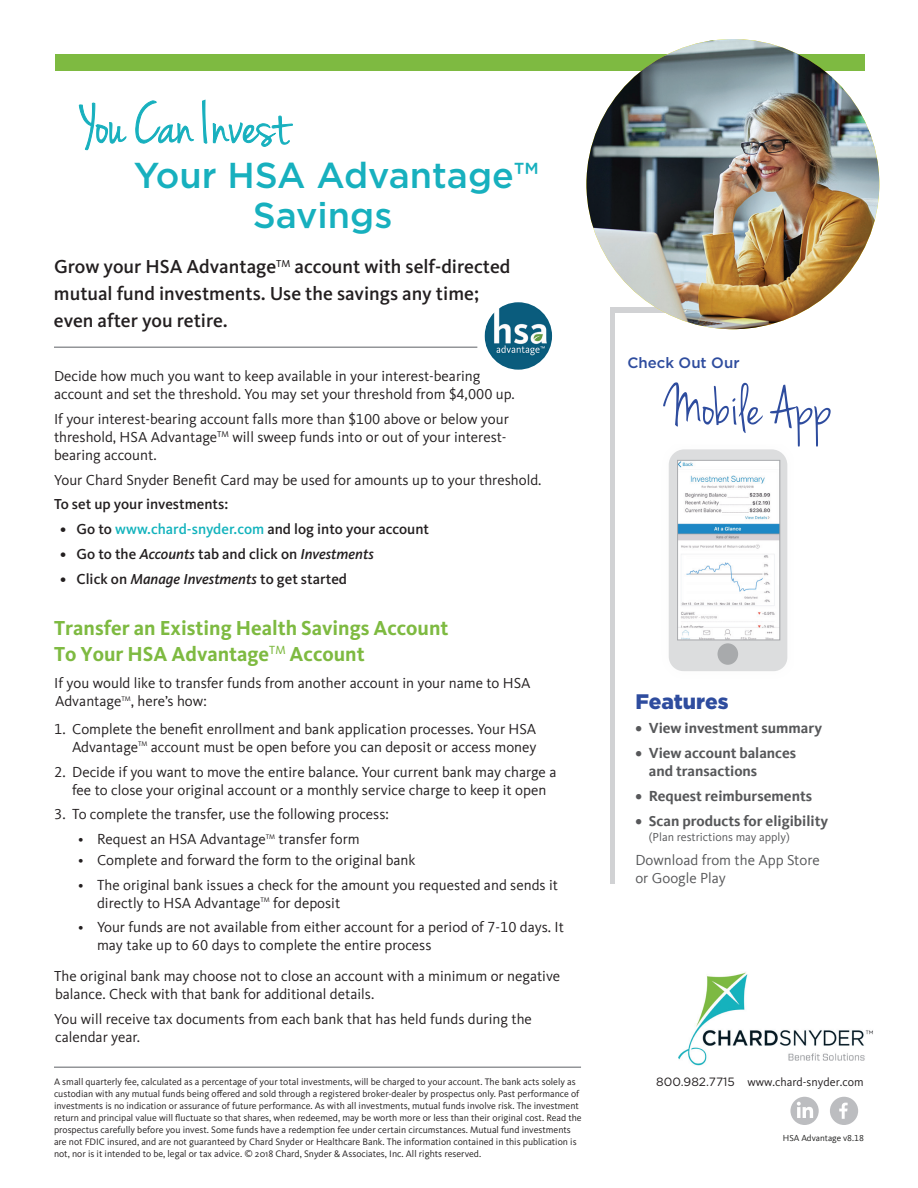
<style>
.page{position:relative;width:918px;height:1188px;background:#fff}
.page>*{position:absolute;margin:0;border:0;box-sizing:border-box;transform-origin:0 0}
.t1{font:60px "Jenna Sue";color:#17b0be}
.t2{font:60px "Jenna Sue";color:#2e4c9e}
.t3{font:500 36px/40.5px "Gotham";color:#17b0be}
.t4{font:700 21px/25.2px "Kievit OT";color:#7eba41}
.t5{font:900 21px "Gotham";color:#2e4c9e}
.t6{font:500 19.5px/27px "Kievit OT";color:#231f20}
.t7{font:15px/18px "Kievit OT";color:#231f20}
.t8{font:15px/18px "Kievit Offc";color:#231f20}
.t9{font:500 15px "Kievit OT";color:#231f20}
.t10{font:700 15px/18px "Kievit Offc";color:#57585a}
.t11{font:15px/18px "Kievit Offc";color:#57585a}
.t12{font:500 15px "Gotham";color:#2e4c9e}
.t13{font:12px "Kievit OT";color:#231f20}
.t14{font:12px "Kievit OT";color:#57585a}
.t15{font:9.75px/12px "Kievit OT";color:#231f20}
.t16{font:9px "Kievit Offc";color:#1f1f1e}
.s1{font-family:"Kievit Offc"}
.s2{color:#13b3bd}
.s3{font-style:italic}
.s4{font-family:"Gotham"}
</style>
<div class="page">
<div style="left:830px;top:1097px;width:28px;height:28px;background:#bcbdc0;border-radius:50%"></div>
<svg style="left:839px;top:1103px;width:9px;height:16px"></svg>
<div style="left:790px;top:1097px;width:29px;height:28px;background:#bcbdc0;border-radius:50%"></div>
<svg style="left:797px;top:1102px;width:16px;height:16px"></svg>
<img style="left:678px;top:972px;width:195px;height:94px">
<hr style="left:54px;top:346px;width:423px;height:2px;background:#939598">
<svg style="left:79px;top:103px;width:47px;height:47px"></svg>
<svg style="left:136px;top:101px;width:58px;height:42px"></svg>
<svg style="left:202px;top:100px;width:5px;height:44px"></svg>
<svg style="left:213px;top:116px;width:80px;height:31px"></svg>
<div style="left:55px;top:54px;width:810px;height:17px;background:#7eba41"></div>
<div style="left:610px;top:307px;width:5px;height:577px;background:#d1d2d4"></div>
<img style="left:586px;top:39px;width:293px;height:290px">
<hr style="left:54px;top:1066px;width:527px;height:2px;background:#939598">
<svg style="left:669px;top:449px;width:118px;height:222px"></svg>
<img style="left:679px;top:462px;width:99px;height:176px">
<div style="left:677px;top:460px;width:103px;height:180px;border:1px solid #a7a9ac"></div>
<img style="left:485px;top:302px;width:67px;height:68px;border-radius:34px">
<h1 class="t1" style="left:82px;top:91px;width:208px">You Can Invest</h1>
<h2 class="t3" style="left:253px;top:154px;width:288px;text-indent:-119px">Your HSA Advantage™<br>Savings</h2>
<h3 class="t6" style="left:54px;top:253px;width:458px">Grow your HSA Advantage<sup>TM</sup> account with self-directed mutual fund investments. Use the savings any time; even after you retire.</h3>
<h3 class="t7" style="left:54px;top:367px;width:462px">Decide how much you want to keep available in your interest-bearing account and set the threshold. You may set your threshold from <span class="s1">$4,000</span> up.</h3>
<h3 class="t7" style="left:54px;top:410px;width:456px">If your interest-bearing account falls more than <span class="s1">$100</span> above or below your threshold, HSA Advantage<sup>TM</sup> will sweep funds into or out of your interest&shy;bearing account.</h3>
<h3 class="t7" style="left:54px;top:470px;width:489px">Your Chard Snyder Benefit Card may be used for amounts up to your threshold.</h3>
<h3 class="t9" style="left:54px;top:495px;width:176px">To set up your investments:</h3>
<h3 class="t9" style="left:60px;top:520px;width:371px">• Go to <span class="s2">www.chard-snyder.com</span> and log into your account</h3>
<h3 class="t9" style="left:60px;top:545px;width:315px">• Go to the <span class="s3">Accounts</span> tab and click on <span class="s3">Investments</span></h3>
<h3 class="t9" style="left:60px;top:569px;width:289px">• Click on <span class="s3">Manage Investments</span> to get started</h3>
<h3 class="t4" style="left:54px;top:616px;width:396px">Transfer an Existing Health Savings Account<br>To Your HSA Advantage<sup>TM</sup> Account</h3>
<h3 class="t7" style="left:54px;top:674px;width:478px">If you would like to transfer funds from another account in your name to HSA<br>Advantage<sup>TM</sup>, here’s how:</h3>
<h3 class="t8" style="left:54px;top:720px;width:484px;text-align:right">1. Complete the benefit enrollment and bank application processes. Your HSA<br>Advantage<sup>TM</sup> account must be open before you can deposit or access money</h3>
<h3 class="t8" style="left:54px;top:763px;width:504px;text-align:center">2. Decide if you want to move the entire balance. Your current bank may charge a fee to close your original account or a monthly service charge to keep it open</h3>
<h3 class="t8" style="left:54px;top:806px;width:336px">3. To complete the transfer, use the following process:</h3>
<h3 class="t8" style="left:78px;top:830px;width:283px">• Request an HSA Advantage<sup>TM</sup> transfer form</h3>
<h3 class="t8" style="left:78px;top:852px;width:339px">• Complete and forward the form to the original bank</h3>
<h3 class="t8" style="left:97px;top:876px;width:462px;text-indent:-19px">• The original bank issues a check for the amount you requested and sends it directly to HSA Advantage<sup>TM</sup> for deposit</h3>
<h3 class="t8" style="left:97px;top:919px;width:468px;text-indent:-19px">• Your funds are not available from either account for a period of 7-10 days. It may take up to 60 days to complete the entire process</h3>
<h3 class="t7" style="left:54px;top:967px;width:508px">The original bank may choose not to close an account with a minimum or negative balance. Check with that bank for additional details.</h3>
<h3 class="t7" style="left:54px;top:1010px;width:479px">You will receive tax documents from each bank that has held funds during the calendar year.</h3>
<p class="t15" style="left:54px;top:1076px;width:529px">A small quarterly fee, calculated as a percentage of your total investments, will be charged to your account. The bank acts solely as custodian with any mutual funds being offered and sold through a registered broker-dealer by prospectus only. Past performance of investments is no indication or assurance of future performance. As with all investments, mutual funds involve risk. The investment return and principal value will fluctuate so that shares, when redeemed, may be worth more or less than their original cost. Read the prospectus carefully before you invest. Some funds have a redemption fee under certain circumstances. Mutual fund investments are not FDIC insured, and are not guaranteed by Chard Snyder or Healthcare Bank. The information contained in this publication is not, nor is it intended to be, legal or tax advice. © 2018 Chard, Snyder &amp; Associates, Inc. All rights reserved.</p>
<h3 class="t12" style="left:627px;top:353px;width:114px">Check Out Our</h3>
<h1 class="t2" style="left:666px;top:373px;width:168px">Mobile App</h1>
<h3 class="t5" style="left:635px;top:687px;width:95px">Features</h3>
<h3 class="t10" style="left:635px;top:719px;width:188px">• View investment summary</h3>
<h3 class="t10" style="left:649px;top:744px;width:149px;text-indent:-14px">• View account balances and transactions</h3>
<h3 class="t10" style="left:635px;top:787px;width:178px">• Request reimbursements</h3>
<h3 class="t10" style="left:635px;top:812px;width:194px">• Scan products for eligibility</h3>
<p class="t14" style="left:649px;top:829px;width:142px">(Plan restrictions may apply)</p>
<h3 class="t11" style="left:635px;top:852px;width:186px">Download from the App Store or Google Play</h3>
<p class="t13" style="left:656px;top:1074px;width:209px"><span class="s4">800.982.7715</span> www.chard-snyder.com</p>
<p class="t16" style="left:783px;top:1133px;width:83px">HSA Advantage v8.18</p>
</div>
